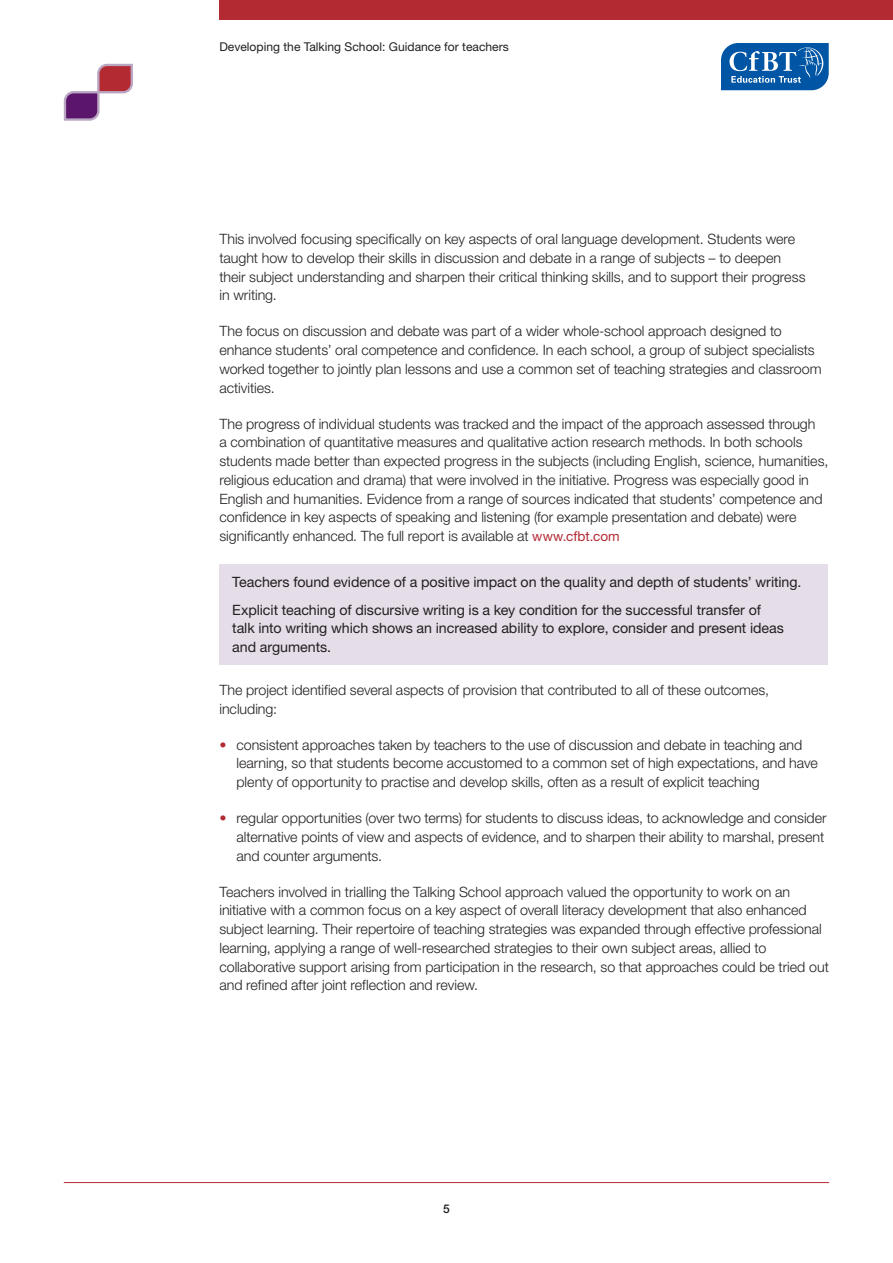
<style>
.page{position:relative;width:893px;height:1263px;background:#fff}
.page>*{position:absolute;margin:0;border:0;box-sizing:border-box;transform-origin:0 0}
.t1{font:300 14.25px/18.8px "Helvetica Neue LT Std";color:#231f20}
.t2{font:14.25px/27.3px "Helvetica Neue LT Std";letter-spacing:-.005em;color:#231f20}
.t3{font:12.15px "Helvetica Neue LT Std";color:#231f20}
.t4{font:500 12px "Helvetica Neue LT Std";color:#231f20}
.s1{font-weight:400;font-size:13.5px;color:#b32a33}
.s2{color:#b32a33}
</style>
<div class="page">
<svg style="left:721px;top:43px;width:108px;height:47px;background:#2d72b4"></svg>
<svg style="left:63px;top:63px;width:70px;height:58px"></svg>
<div style="left:219px;top:0;width:674px;height:20px;background:#b32a33"></div>
<hr style="left:64px;top:1182px;width:765px;height:1px;background:#b32a33">
<div style="left:219px;top:564px;width:609px;height:101px;background:#e5dde8"></div>
<p class="t3" style="left:219px;top:40px;width:291px">Developing the Talking School: Guidance for teachers</p>
<p class="t1" style="left:219px;top:229px;width:588px">This involved focusing specifically on key aspects of oral language development. Students were taught how to develop their skills in discussion and debate in a range of subjects – to deepen their subject understanding and sharpen their critical thinking skills, and to support their progress in writing.</p>
<p class="t1" style="left:219px;top:322px;width:604px">The focus on discussion and debate was part of a wider whole-school approach designed to enhance students’ oral competence and confidence. In each school, a group of subject specialists worked together to jointly plan lessons and use a common set of teaching strategies and classroom activities.</p>
<p class="t1" style="left:219px;top:414px;width:610px">The progress of individual students was tracked and the impact of the approach assessed through<br>a combination of quantitative measures and qualitative action research methods. In both schools students made better than expected progress in the subjects (including English, science, humanities, religious education and drama) that were involved in the initiative. Progress was especially good in English and humanities. Evidence from a range of sources indicated that students’ competence and confidence in key aspects of speaking and listening (for example presentation and debate) were significantly enhanced. The full report is available at <span class="s1">www.cfbt.com</span></p>
<p class="t2" style="left:232px;top:568px;width:571px">Teachers found evidence of a positive impact on the quality and depth of students’ writing.<br>Explicit teaching of discursive writing is a key condition for the successful transfer of</p>
<p class="t2" style="left:232px;top:619px;width:553px;line-height:18.8px">talk into writing which shows an increased ability to explore, consider and present ideas and arguments.</p>
<p class="t1" style="left:219px;top:680px;width:551px">The project identified several aspects of provision that contributed to all of these outcomes, including:</p>
<p class="t1" style="left:236px;top:735px;width:583px;text-indent:-17px"><span class="s2">•</span> consistent approaches taken by teachers to the use of discussion and debate in teaching and learning, so that students become accustomed to a common set of high expectations, and have plenty of opportunity to practise and develop skills, often as a result of explicit teaching</p>
<p class="t1" style="left:236px;top:808px;width:592px;text-indent:-17px"><span class="s2">•</span> regular opportunities (over two terms) for students to discuss ideas, to acknowledge and consider alternative points of view and aspects of evidence, and to sharpen their ability to marshal, present and counter arguments.</p>
<p class="t1" style="left:219px;top:882px;width:611px">Teachers involved in trialling the Talking School approach valued the opportunity to work on an initiative with a common focus on a key aspect of overall literacy development that also enhanced subject learning. Their repertoire of teaching strategies was expanded through effective professional learning, applying a range of well-researched strategies to their own subject areas, allied to collaborative support arising from participation in the research, so that approaches could be tried out and refined after joint reflection and review.</p>
<p class="t4" style="left:443px;top:1202px;width:8px">5</p>
</div>
